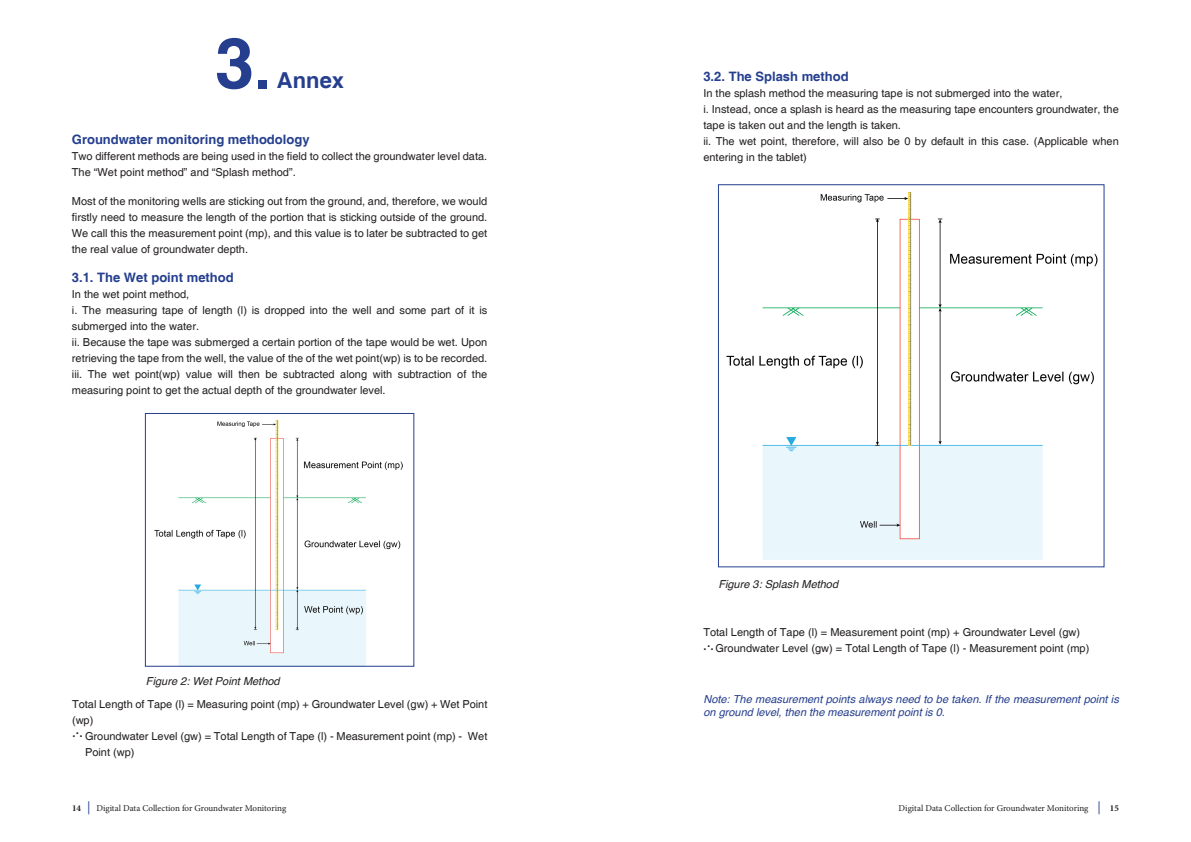
<style>
.page{position:relative;width:1191px;height:842px;background:#fff}
.page>*{position:absolute;margin:0;border:0;box-sizing:border-box;transform-origin:0 0}
.sebhead_1{font:700 70.4px "Helvetica";color:#253f8e}
.sebhead_1-2{font:700 22px "Helvetica";color:#253f8e}
.sebhead_1-3{font:700 13px "Helvetica";color:#253f8e}
.body_text{font:11px/16px "Helvetica";color:#231f20}
.Subhead_2{font:italic 11px/13.2px "Helvetica";color:#253f8e}
.body_text-2{font:italic 11px "Helvetica";color:#231f20}
.t1{font:9px "Minion Pro";color:#231f20}
.s1{font-size:55px}
.s2{font-weight:700}
.s3{font-size:13px;color:#253f8e}
</style>
<div class="page">
<img style="left:726px;top:192px;width:371px;height:367px">
<img style="left:154px;top:421px;width:248px;height:243px">
<div style="left:145px;top:413px;width:269px;height:253px;border:1px solid #253f8e"></div>
<p class="sebhead_1" style="left:215px;top:20px;width:57px">3<span class="s1">.</span></p>
<p class="sebhead_1-2" style="left:277px;top:67px;width:69px">Annex</p>
<p class="sebhead_1-3" style="left:72px;top:131px;width:239px">Groundwater monitoring methodology</p>
<p class="body_text" style="left:72px;top:148px;width:417px">Two different methods are being used in the field to collect the groundwater level data.<br>The “Wet point method” and “Splash method”.</p>
<p class="body_text" style="left:72px;top:194px;width:417px;text-align:justify">Most of the monitoring wells are sticking out from the ground, and, therefore, we would firstly need to measure the length of the portion that is sticking outside of the ground.<br>We call this the measurement point (mp), and this value is to later be subtracted to get the real value of groundwater depth.</p>
<p class="sebhead_1-3" style="left:72px;top:270px;width:163px">3.1. The Wet point method</p>
<p class="body_text" style="left:72px;top:287px;width:119px">In the wet point method,</p>
<p class="body_text" style="left:72px;top:303px;width:417px">i. The measuring tape of length (l) is dropped into the well and some part of it is submerged into the water.</p>
<p class="body_text" style="left:72px;top:335px;width:417px">ii. Because the tape was submerged a certain portion of the tape would be wet. Upon retrieving the tape from the well, the value of the of the wet point(wp) is to be recorded.</p>
<p class="body_text" style="left:72px;top:367px;width:417px">iii. The wet point(wp) value will then be subtracted along with subtraction of the measuring point to get the actual depth of the groundwater level.</p>
<p class="body_text-2" style="left:146px;top:672px;width:135px">Figure 2: Wet Point Method</p>
<p class="body_text" style="left:72px;top:696px;width:417px">Total Length of Tape (l) = Measuring point (mp) + Groundwater Level (gw) + Wet Point (wp)</p>
<p class="body_text" style="left:85px;top:728px;width:404px">Groundwater Level (gw) = Total Length of Tape (l) - Measurement point (mp) - Wet<br>Point (wp)</p>
<p class="sebhead_1-3" style="left:703px;top:69px;width:147px">3.2. The Splash method</p>
<p class="body_text" style="left:703px;top:86px;width:360px">In the splash method the measuring tape is not submerged into the water,</p>
<p class="body_text" style="left:703px;top:102px;width:417px">i. Instead, once a splash is heard as the measuring tape encounters groundwater, the tape is taken out and the length is taken.</p>
<p class="body_text" style="left:703px;top:134px;width:417px">ii. The wet point, therefore, will also be 0 by default in this case. (Applicable when entering in the tablet)</p>
<p class="body_text-2" style="left:718px;top:576px;width:121px">Figure 3: Splash Method</p>
<p class="body_text" style="left:703px;top:624px;width:378px">Total Length of Tape (l) = Measurement point (mp) + Groundwater Level (gw)</p>
<p class="body_text" style="left:715px;top:640px;width:375px">Groundwater Level (gw) = Total Length of Tape (l) - Measurement point (mp)</p>
<p class="Subhead_2" style="left:703px;top:692px;width:417px">Note: The measurement points always need to be taken. If the measurement point is on ground level, then the measurement point is 0.</p>
<p class="t1" style="left:72px;top:802px;width:216px"><span class="s2">14</span> <span class="s3">|</span> Digital Data Collection for Groundwater Monitoring</p>
<p class="t1" style="left:898px;top:802px;width:222px">Digital Data Collection for Groundwater Monitoring <span class="s3">|</span> <span class="s2">15</span></p>
</div>
